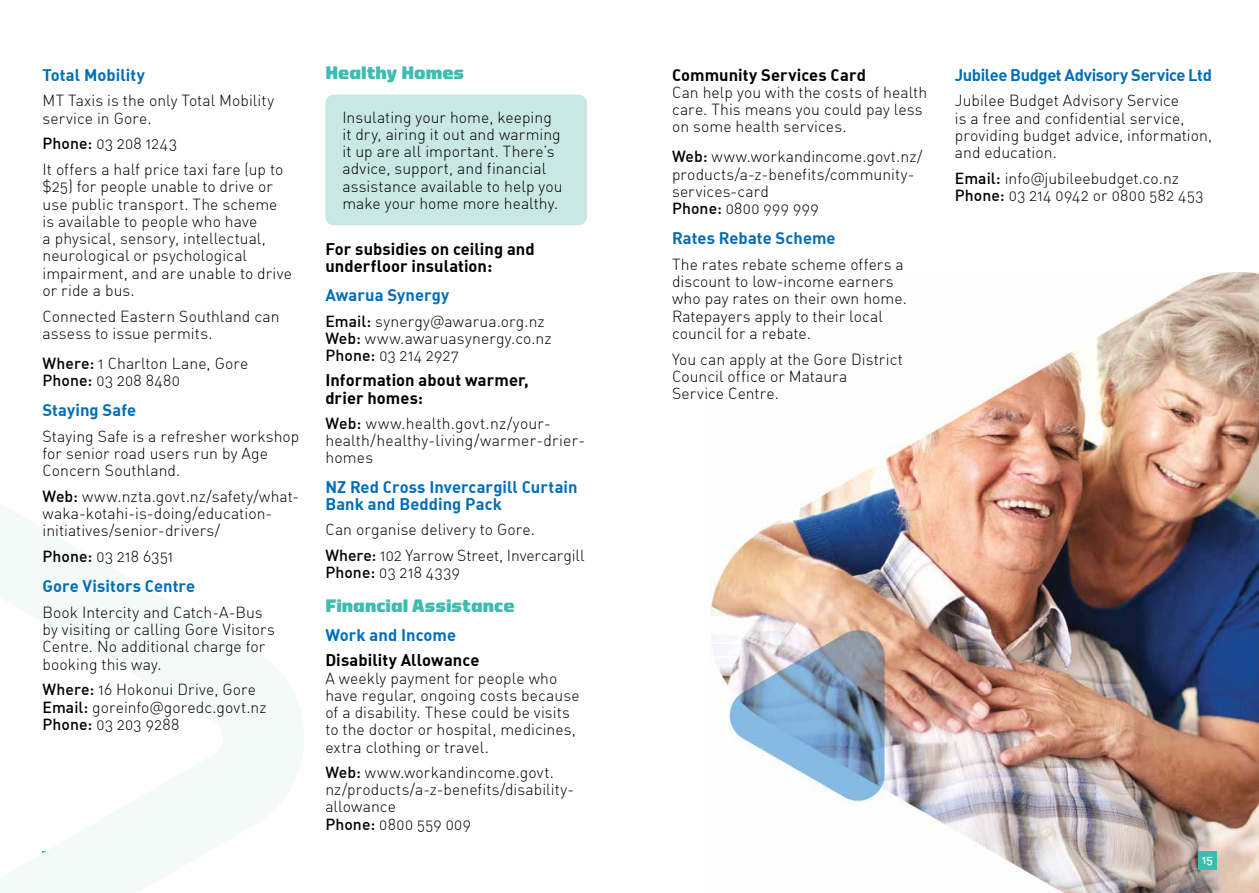
<style>
.page{position:relative;width:1259px;height:893px;background:#fff}
.page>*{position:absolute;margin:0;border:0;box-sizing:border-box;transform-origin:0 0}
.t1{font:900 18px "Torque";color:#3dbdaf}
.t2{font:16.5px/17.2px "DIN Bold Alternate";letter-spacing:.005em;color:#006db7}
.t3{font:16.5px/17.2px "DIN Bold Alternate";letter-spacing:.005em;color:#000}
.t4{font:16.5px "DIN Bold Alternate";letter-spacing:-.025em;color:#006db7}
.t5{font:15.75px/17.2px "DIN Light Alternate";letter-spacing:.005em;color:#000}
.t6{font:15.75px "DIN Light Alternate";letter-spacing:.03em;color:#000}
.t7{font:15.75px "DIN Light Alternate";letter-spacing:.025em;color:#000}
.t8{font:12px "DIN Medium Alternate";color:#fff}
.s1{font-family:"DIN Medium Alternate"}
.s2{font-family:"Open Sans";font-weight:300}
</style>
<div class="page">
<img style="left:710px;top:273px;width:549px;height:620px">
<svg style="left:0;top:504px;width:304px;height:389px"></svg>
<div style="left:325px;top:95px;width:262px;height:130px;background:#c9e8e3;border-radius:9px"></div>
<div style="left:1198px;top:851px;width:18px;height:18px;background:#3dbdaf"></div>
<p class="t2" style="left:43px;top:65px;width:104px">Total Mobility</p>
<p class="t5" style="left:43px;top:92px;width:233px">MT Taxis is the only Total Mobility service in Gore.</p>
<p class="t5" style="left:43px;top:131px;width:242px;line-height:25.8px"><span class="s1">Phone:</span> 03 208 1243<br>It offers a half price taxi fare (up to</p>
<p class="t5" style="left:43px;top:178px;width:251px">$25) for people unable to drive or use public transport. The scheme is available to people who have<br>a physical, sensory, intellectual, neurological or psychological impairment, and are unable to drive or ride a bus.</p>
<p class="t5" style="left:43px;top:307px;width:238px">Connected Eastern Southland can assess to issue permits.</p>
<p class="t5" style="left:43px;top:354px;width:207px"><span class="s1">Where:</span> 1 Charlton Lane, Gore<br><span class="s1">Phone:</span> 03 208 8480</p>
<p class="t2" style="left:43px;top:401px;width:95px">Staying Safe</p>
<p class="t5" style="left:43px;top:427px;width:258px">Staying Safe is a refresher workshop for senior road users run by Age<br>Concern Southland.</p>
<p class="t5" style="left:43px;top:487px;width:258px"><span class="s1">Web:</span> www.nzta.govt.nz/safety/what&shy;waka-kotahi-is-doing/education&shy;initiatives/senior-drivers/</p>
<p class="t7" style="left:43px;top:547px;width:132px"><span class="s1">Phone:</span> 03 218 6351</p>
<p class="t2" style="left:43px;top:577px;width:154px">Gore Visitors Centre</p>
<p class="t5" style="left:43px;top:603px;width:234px">Book Intercity and Catch-A-Bus by visiting or calling Gore Visitors<br>Centre. No additional charge for booking this way.</p>
<p class="t5" style="left:43px;top:681px;width:226px"><span class="s1">Where:</span> 16 Hokonui Drive, Gore<br><span class="s1">Email:</span> goreinfo<span class="s2">@</span>goredc.govt.nz<br><span class="s1">Phone:</span> 03 203 9288</p>
<p class="t1" style="left:325px;top:62px;width:140px">Healthy Homes</p>
<p class="t5" style="left:342px;top:108px;width:222px">Insulating your home, keeping it dry, airing it out and warming it up are all important. There’s advice, support, and financial assistance available to help you make your home more healthy.</p>
<p class="t3" style="left:325px;top:240px;width:211px">For subsidies on ceiling and underfloor insulation:</p>
<p class="t2" style="left:325px;top:286px;width:125px">Awarua Synergy</p>
<p class="t5" style="left:325px;top:312px;width:228px"><span class="s1">Email:</span> synergy<span class="s2">@</span>awarua.org.nz<br><span class="s1">Web:</span> www.awaruasynergy.co.nz<br><span class="s1">Phone:</span> 03 214 2927</p>
<p class="t3" style="left:325px;top:371px;width:205px">Information about warmer, drier homes:</p>
<p class="t5" style="left:325px;top:414px;width:261px"><span class="s1">Web:</span> www.health.govt.nz/your&shy;health/healthy-living/warmer-drier&shy;homes</p>
<p class="t2" style="left:325px;top:478px;width:254px">NZ Red Cross Invercargill Curtain<br>Bank and Bedding Pack</p>
<p class="t5" style="left:325px;top:517px;width:261px;line-height:25.3px">Can organise delivery to Gore.<br><span class="s1">Where:</span> 102 Yarrow Street, Invercargill</p>
<p class="t6" style="left:325px;top:563px;width:136px"><span class="s1">Phone:</span> 03 218 4339</p>
<p class="t1" style="left:325px;top:595px;width:191px">Financial Assistance</p>
<p class="t2" style="left:325px;top:626px;width:132px">Work and Income</p>
<p class="t3" style="left:325px;top:651px;width:155px">Disability Allowance</p>
<p class="t5" style="left:325px;top:669px;width:256px">A weekly payment for people who have regular, ongoing costs because of a disability. These could be visits to the doctor or hospital, medicines, extra clothing or travel.</p>
<p class="t5" style="left:325px;top:763px;width:250px"><span class="s1">Web:</span> www.workandincome.govt. nz/products/a-z-benefits/disability&shy;allowance<br><span class="s1">Phone:</span> 0800 559 009</p>
<p class="t3" style="left:672px;top:65px;width:195px">Community Services Card</p>
<p class="t5" style="left:672px;top:83px;width:257px">Can help you with the costs of health care. This means you could pay less on some health services.</p>
<p class="t5" style="left:672px;top:148px;width:252px"><span class="s1">Web:</span> www.workandincome.govt.nz/ products/a-z-benefits/community&shy;services-card<br><span class="s1">Phone:</span> 0800 999 999</p>
<p class="t2" style="left:672px;top:229px;width:165px">Rates Rebate Scheme</p>
<p class="t5" style="left:672px;top:255px;width:236px">The rates rebate scheme offers a discount to low-income earners who pay rates on their own home.<br>Ratepayers apply to their local council for a rebate.</p>
<p class="t5" style="left:672px;top:350px;width:232px">You can apply at the Gore District<br>Council office or Mataura<br>Service Centre.</p>
<p class="t4" style="left:955px;top:64px;width:259px">Jubilee Budget Advisory Service Ltd</p>
<p class="t5" style="left:955px;top:92px;width:259px">Jubilee Budget Advisory Service<br>is a free and confidential service, providing budget advice, information, and education.</p>
<p class="t5" style="left:955px;top:169px;width:250px"><span class="s1">Email:</span> info<span class="s2">@</span>jubileebudget.co.nz<br><span class="s1">Phone:</span> 03 214 0942 or 0800 582 453</p>
<p class="t8" style="left:1201px;top:852px;width:13px">15</p>
</div>
